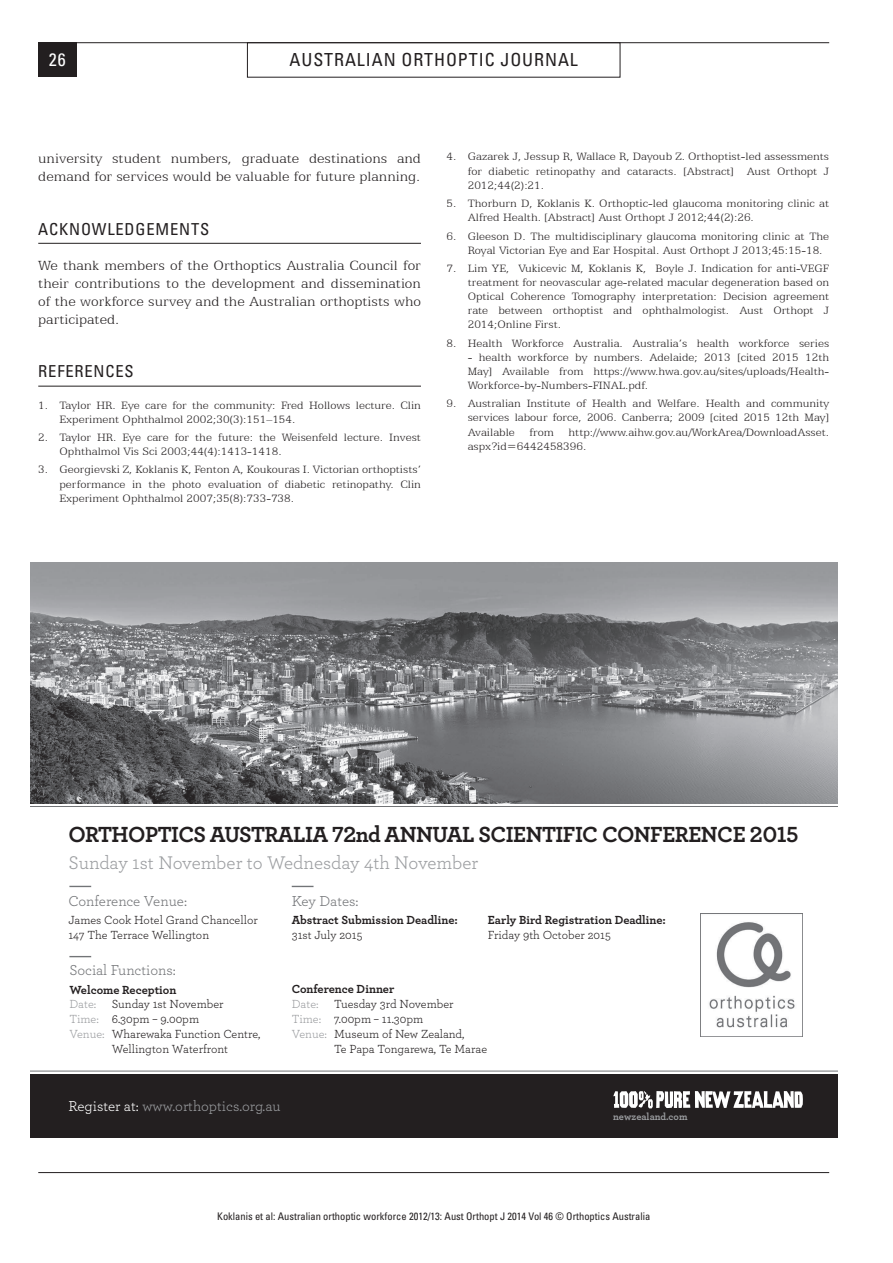
<style>
.page{position:relative;width:893px;height:1263px;background:#fff}
.page>*{position:absolute;margin:0;border:0;box-sizing:border-box;transform-origin:0 0}
.t1{font:700 22.95px "Archer";letter-spacing:-.025em;color:#231f20}
.t2{font:19.2px "Archer";letter-spacing:-.005em;color:#9b9da0}
.t3{font:condensed 18px "Univers LT Std";letter-spacing:.05em;color:#231f20}
.t4{font:condensed 18px "Univers LT Std";color:#fff}
.t5{font:condensed 16.5px "Univers LT Std";letter-spacing:.05em;color:#231f20}
.t6{font:300 15px/18px "Egyptian 505 BT";color:#231f20}
.t7{font:15px "Archer";color:#727477}
.t8{font:15px "Archer";color:#9b9da0}
.t9{font:12.3px/14.9px "Archer";color:#231f20}
.t10{font:700 12.3px "Archer";color:#231f20}
.t11{font:300 12px/14.1px "Egyptian 505 BT";color:#231f20;text-align:justify}
.t12{font:condensed 10.5px "Univers LT Std";color:#231f20}
.t13{font:700 10.2px "Archer";color:#9b9da0}
.s1{color:#9b9da0}
.s2{color:#fff}
</style>
<div class="page">
<div style="left:38px;top:43px;width:38px;height:34px;background:#231f20"></div>
<hr style="left:38px;top:42px;width:791px;height:1px;background:#231f20">
<hr style="left:38px;top:1172px;width:791px;height:1px;background:#231f20">
<hr style="left:38px;top:243px;width:383px;height:1px;background:#231f20">
<hr style="left:38px;top:386px;width:383px;height:1px;background:#231f20">
<img style="left:30px;top:563px;width:807px;height:240px">
<div style="left:30px;top:1074px;width:807px;height:64px;background:#231f20"></div>
<svg style="left:613px;top:1091px;width:190px;height:17px"></svg>
<img style="left:700px;top:914px;width:103px;height:122px">
<hr style="left:30px;top:806px;width:807px;height:1px;background:#727477">
<hr style="left:30px;top:1071px;width:807px;height:1px;background:#727477">
<svg style="left:69px;top:886px;width:22px;height:1px"></svg>
<svg style="left:69px;top:956px;width:22px;height:1px"></svg>
<svg style="left:292px;top:886px;width:21px;height:1px"></svg>
<h3 class="t4" style="left:49px;top:49px;width:18px">26</h3>
<h3 class="t3" style="left:290px;top:49px;width:290px">australian orthoptic journal</h3>
<p class="t6" style="left:38px;top:149px;width:384px">university student numbers, graduate destinations and demand for services would be valuable for future planning.</p>
<h3 class="t5" style="left:38px;top:218px;width:152px">ACKNOWLEDGEMENTS</h3>
<p class="t6" style="left:38px;top:256px;width:384px;text-align:justify">We thank members of the Orthoptics Australia Council for their contributions to the development and dissemination of the workforce survey and the Australian orthoptists who participated.</p>
<h3 class="t5" style="left:38px;top:361px;width:95px">REFERENCES</h3>
<p class="t11" style="left:60px;top:398px;width:363px;text-indent:-21px">1. Taylor HR. Eye care for the community: Fred Hollows lecture. Clin<br>Experiment Ophthalmol 2002;30(3):151–154.</p>
<p class="t11" style="left:60px;top:430px;width:363px;text-indent:-21px">2. Taylor HR. Eye care for the future: the Weisenfeld lecture. Invest<br>Ophthalmol Vis Sci 2003;44(4):1413-1418.</p>
<p class="t11" style="left:60px;top:462px;width:363px;text-indent:-21px">3. Georgievski Z, Koklanis K, Fenton A, Koukouras I. Victorian orthoptists’ performance in the photo evaluation of diabetic retinopathy. Clin Experiment Ophthalmol 2007;35(8):733-738.</p>
<p class="t11" style="left:468px;top:150px;width:363px;text-indent:-21px">4. Gazarek J, Jessup R, Wallace R, Dayoub Z. Orthoptist-led assessments for diabetic retinopathy and cataracts. [Abstract] Aust Orthopt J 2012;44(2):21.</p>
<p class="t11" style="left:468px;top:196px;width:363px;text-indent:-21px">5. Thorburn D, Koklanis K. Orthoptic-led glaucoma monitoring clinic at<br>Alfred Health. [Abstract] Aust Orthopt J 2012;44(2):26.</p>
<p class="t11" style="left:468px;top:229px;width:363px;text-indent:-21px">6. Gleeson D. The multidisciplinary glaucoma monitoring clinic at The<br>Royal Victorian Eye and Ear Hospital. Aust Orthopt J 2013;45:15-18.</p>
<p class="t11" style="left:468px;top:261px;width:363px;text-indent:-21px">7. Lim YE, Vukicevic M, Koklanis K, Boyle J. Indication for anti-VEGF treatment for neovascular age-related macular degeneration based on Optical Coherence Tomography interpretation: Decision agreement rate between orthoptist and ophthalmologist. Aust Orthopt J 2014;Online First.</p>
<p class="t11" style="left:446px;top:336px;width:384px">8. Health Workforce Australia. Australia’s health workforce series</p>
<p class="t11" style="left:468px;top:350px;width:363px">- health workforce by numbers. Adelaide; 2013 [cited 2015 12th May] Available from https://www.hwa.gov.au/sites/uploads/Health-Workforce-by-Numbers-FINAL.pdf.</p>
<p class="t11" style="left:468px;top:396px;width:363px;text-indent:-21px">9. Australian Institute of Health and Welfare. Health and community services labour force, 2006. Canberra; 2009 [cited 2015 12th May] Available from http://www.aihw.gov.au/WorkArea/DownloadAsset. aspx?id=6442458396.</p>
<h1 class="t1" style="left:68px;top:816px;width:731px">ORTHOPTICS AUSTRALIA 72nd ANNUAL SCIENTIFIC CONFERENCE 2015</h1>
<h2 class="t2" style="left:68px;top:849px;width:411px">Sunday 1st November to Wednesday 4th November</h2>
<p class="t7" style="left:68px;top:890px;width:120px">Conference Venue:</p>
<p class="t9" style="left:68px;top:912px;width:191px">James Cook Hotel Grand Chancellor<br>147 The Terrace Wellington</p>
<p class="t7" style="left:69px;top:959px;width:108px">Social Functions:</p>
<p class="t10" style="left:69px;top:980px;width:108px">Welcome Reception</p>
<p class="t9" style="left:69px;top:996px;width:156px"><span class="s1">Date:</span> Sunday 1st November</p>
<p class="t9" style="left:69px;top:1011px;width:131px"><span class="s1">Time:</span> 6.30pm – 9.00pm</p>
<p class="t9" style="left:69px;top:1026px;width:192px"><span class="s1">Venue:</span> Wharewaka Function Centre,</p>
<p class="t9" style="left:112px;top:1041px;width:118px">Wellington Waterfront</p>
<p class="t7" style="left:292px;top:890px;width:68px">Key Dates:</p>
<p class="t10" style="left:292px;top:910px;width:168px">Abstract Submission Deadline:</p>
<p class="t9" style="left:292px;top:927px;width:72px">31st July 2015</p>
<p class="t10" style="left:488px;top:910px;width:180px">Early Bird Registration Deadline:</p>
<p class="t9" style="left:488px;top:926px;width:125px">Friday 9th October 2015</p>
<p class="t10" style="left:292px;top:979px;width:104px">Conference Dinner</p>
<p class="t9" style="left:292px;top:996px;width:163px"><span class="s1">Date:</span> Tuesday 3rd November</p>
<p class="t9" style="left:292px;top:1011px;width:133px"><span class="s1">Time:</span> 7.00pm – 11.30pm</p>
<p class="t9" style="left:292px;top:1026px;width:174px"><span class="s1">Venue:</span> Museum of New Zealand,</p>
<p class="t9" style="left:334px;top:1040px;width:155px">Te Papa Tongarewa, Te Marae</p>
<p class="t8" style="left:68px;top:1095px;width:214px"><span class="s2">Register at:</span> www.orthoptics.org.au</p>
<p class="t13" style="left:613px;top:1109px;width:76px">newzealand.com</p>
<p class="t12" style="left:217px;top:1209px;width:435px">Koklanis et al: Australian orthoptic workforce 2012/13: Aust O rthopt J 2014 Vol 46 © O rthoptics Australia</p>
</div>
